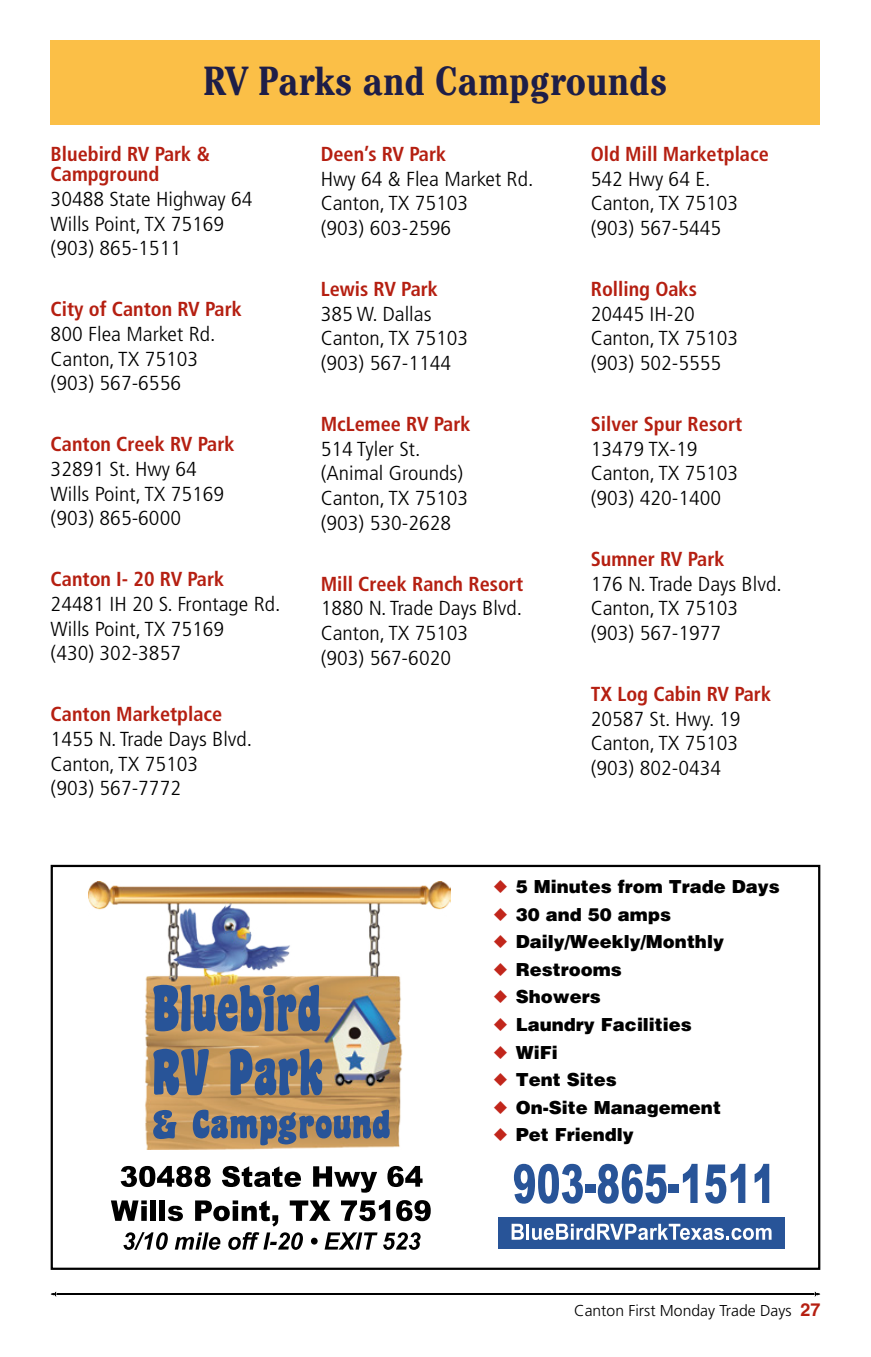
<style>
.page{position:relative;width:871px;height:1357px;background:#fff}
.page>*{position:absolute;margin:0;border:0;box-sizing:border-box;transform-origin:0 0}
.t1{font:700 condensed 40.5px "Cheltenham";color:#1e1e48}
.t2{font:300 condensed 20.25px/24.8px "Frutiger";color:#000;scale:1.1 1}
.t3{font:700 condensed 20.25px/20.2px "Frutiger";color:#b51f11}
.t4{font:900 18px "Helvetica";color:#000}
.t5{font:300 15.75px "Frutiger";color:#000}
.s1{color:#c1261b}
.s2{font-family:"Helvetica";font-weight:700;font-size:18px;color:#b51f11}
</style>
<div class="page">
<div style="left:51px;top:40px;width:769px;height:85px;background:#fbbf47"></div>
<hr style="left:57px;top:1293px;width:756px;height:2px;background:#000">
<svg style="left:51px;top:1292px;width:6px;height:4px"></svg>
<svg style="left:813px;top:1292px;width:7px;height:4px"></svg>
<div style="left:51px;top:865px;width:769px;height:405px;border:2px solid #000"></div>
<img style="left:88px;top:881px;width:363px;height:268px">
<svg style="left:153px;top:985px;width:167px;height:46px;background:#636e83"></svg>
<svg style="left:153px;top:1049px;width:56px;height:46px;background:#566886"></svg>
<svg style="left:230px;top:1049px;width:92px;height:46px;background:#656f81"></svg>
<svg style="left:153px;top:1110px;width:23px;height:29px"></svg>
<svg style="left:193px;top:1109px;width:197px;height:36px;background:#7c7979"></svg>
<svg style="left:121px;top:1166px;width:90px;height:21px"></svg>
<svg style="left:222px;top:1166px;width:79px;height:21px"></svg>
<svg style="left:313px;top:1166px;width:64px;height:26px"></svg>
<svg style="left:387px;top:1166px;width:35px;height:21px"></svg>
<svg style="left:111px;top:1200px;width:36px;height:21px"></svg>
<div style="left:150px;top:1200px;width:6px;height:21px;background:#000"></div>
<div style="left:160px;top:1200px;width:5px;height:21px;background:#000"></div>
<svg style="left:168px;top:1206px;width:15px;height:15px"></svg>
<svg style="left:195px;top:1200px;width:83px;height:26px"></svg>
<svg style="left:290px;top:1200px;width:41px;height:21px"></svg>
<svg style="left:341px;top:1200px;width:49px;height:21px"></svg>
<svg style="left:396px;top:1200px;width:35px;height:21px"></svg>
<svg style="left:123px;top:1232px;width:45px;height:18px"></svg>
<svg style="left:175px;top:1232px;width:45px;height:18px"></svg>
<svg style="left:228px;top:1232px;width:75px;height:18px"></svg>
<svg style="left:311px;top:1237px;width:7px;height:7px"></svg>
<svg style="left:325px;top:1232px;width:52px;height:17px"></svg>
<svg style="left:383px;top:1232px;width:37px;height:18px"></svg>
<div style="left:498px;top:1217px;width:287px;height:31px;background:#285498"></div>
<svg style="left:511px;top:1224px;width:13px;height:16px"></svg>
<hr style="left:526px;top:1224px;width:3px;height:16px;background:#fff">
<svg style="left:532px;top:1224px;width:239px;height:16px"></svg>
<svg style="left:514px;top:1164px;width:69px;height:39px"></svg>
<div style="left:585px;top:1185px;width:10px;height:8px;background:#285498"></div>
<svg style="left:598px;top:1164px;width:68px;height:39px"></svg>
<div style="left:669px;top:1185px;width:10px;height:8px;background:#285498"></div>
<svg style="left:683px;top:1164px;width:14px;height:39px"></svg>
<svg style="left:705px;top:1164px;width:40px;height:39px"></svg>
<svg style="left:754px;top:1164px;width:15px;height:39px"></svg>
<h1 class="t1" style="left:203px;top:56px;width:466px">RV Parks and Campgrounds</h1>
<p class="t3" style="left:51px;top:144px;width:161px">Bluebird RV Park &amp;<br>Campground</p>
<p class="t2" style="left:51px;top:187px;width:185px">30488 State Highway 64<br>Wills Point, TX 75169 (903) 865-1511</p>
<p class="t3" style="left:51px;top:299px;width:193px">City of Canton RV Park</p>
<p class="t2" style="left:51px;top:322px;width:151px">800 Flea Market Rd.<br>Canton, TX 75103 (903) 567-6556</p>
<p class="t3" style="left:51px;top:434px;width:185px">Canton Creek RV Park</p>
<p class="t2" style="left:51px;top:457px;width:159px">32891 St. Hwy 64<br>Wills Point, TX 75169 (903) 865-6000</p>
<p class="t3" style="left:51px;top:569px;width:175px">Canton I- 20 RV Park</p>
<p class="t2" style="left:51px;top:592px;width:210px">24481 IH 20 S. Frontage Rd.<br>Wills Point, TX 75169<br>(430) 302-3857</p>
<p class="t3" style="left:51px;top:704px;width:173px">Canton Marketplace</p>
<p class="t2" style="left:51px;top:727px;width:185px">1455 N. Trade Days Blvd.<br>Canton, TX 75103<br>(903) 567-7772</p>
<p class="t3" style="left:321px;top:144px;width:127px">Deen’s RV Park</p>
<p class="t2" style="left:321px;top:166px;width:195px">Hwy 64 &amp; Flea Market Rd.<br>Canton, TX 75103<br>(903) 603-2596</p>
<p class="t3" style="left:321px;top:279px;width:119px">Lewis RV Park</p>
<p class="t2" style="left:321px;top:301px;width:136px">385 W. Dallas<br>Canton, TX 75103 (903) 567-1144</p>
<p class="t3" style="left:321px;top:414px;width:151px">McLemee RV Park</p>
<p class="t2" style="left:321px;top:436px;width:136px">514 Tyler St. (Animal Grounds)<br>Canton, TX 75103 (903) 530-2628</p>
<p class="t3" style="left:321px;top:573px;width:204px">Mill Creek Ranch Resort</p>
<p class="t2" style="left:321px;top:596px;width:185px">1880 N. Trade Days Blvd.<br>Canton, TX 75103<br>(903) 567-6020</p>
<p class="t3" style="left:591px;top:144px;width:180px">Old Mill Marketplace</p>
<p class="t2" style="left:591px;top:166px;width:136px">542 Hwy 64 E.<br>Canton, TX 75103 (903) 567-5445</p>
<p class="t3" style="left:591px;top:279px;width:108px">Rolling Oaks</p>
<p class="t2" style="left:591px;top:301px;width:136px">20445 IH-20<br>Canton, TX 75103 (903) 502-5555</p>
<p class="t3" style="left:591px;top:414px;width:153px">Silver Spur Resort</p>
<p class="t2" style="left:591px;top:436px;width:136px">13479 TX-19<br>Canton, TX 75103 (903) 420-1400</p>
<p class="t3" style="left:591px;top:549px;width:135px">Sumner RV Park</p>
<p class="t2" style="left:591px;top:571px;width:175px">176 N. Trade Days Blvd.<br>Canton, TX 75103 (903) 567-1977</p>
<p class="t3" style="left:591px;top:684px;width:182px">TX Log Cabin RV Park</p>
<p class="t2" style="left:591px;top:706px;width:138px;text-align:justify">20587 St. Hwy. 19<br>Canton, TX 75103 (903) 802-0434</p>
<p class="t4" style="left:493px;top:875px;width:288px"><span class="s1">◆</span> 5 Minutes from Trade Days</p>
<p class="t4" style="left:493px;top:902px;width:179px"><span class="s1">◆</span> 30 and 50 amps</p>
<p class="t4" style="left:493px;top:930px;width:232px"><span class="s1">◆</span> Daily/Weekly/Monthly</p>
<p class="t4" style="left:493px;top:957px;width:130px"><span class="s1">◆</span> Restrooms</p>
<p class="t4" style="left:493px;top:985px;width:109px"><span class="s1">◆</span> Showers</p>
<p class="t4" style="left:493px;top:1013px;width:200px"><span class="s1">◆</span> Laundry Facilities</p>
<p class="t4" style="left:493px;top:1040px;width:66px"><span class="s1">◆</span> WiFi</p>
<p class="t4" style="left:493px;top:1068px;width:125px"><span class="s1">◆</span> Tent Sites</p>
<p class="t4" style="left:493px;top:1095px;width:229px"><span class="s1">◆</span> On-Site Management</p>
<p class="t4" style="left:493px;top:1123px;width:142px"><span class="s1">◆</span> Pet Friendly</p>
<p class="t5" style="left:574px;top:1302px;width:248px">Canton First Monday Trade Days <span class="s2">27</span></p>
</div>
